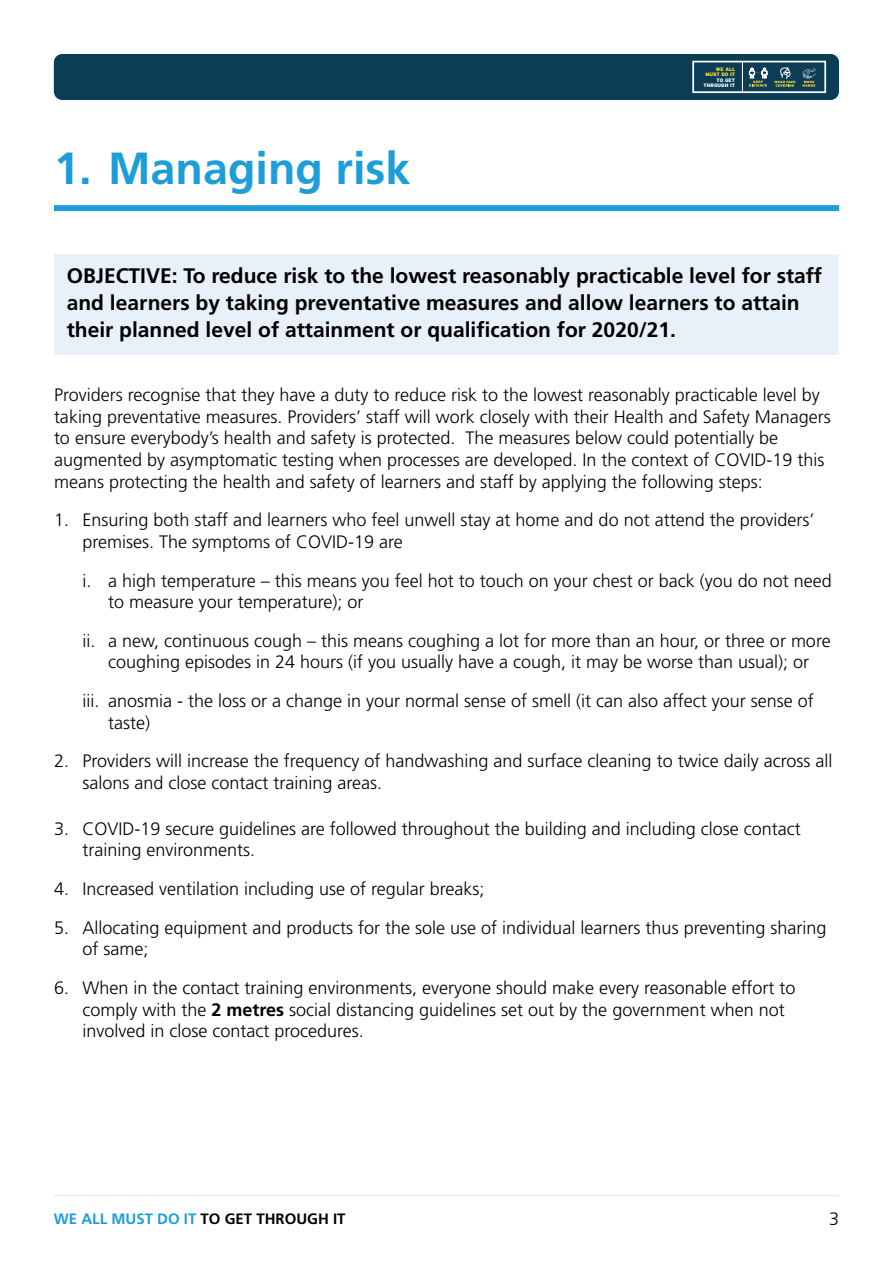
<style>
.page{position:relative;width:893px;height:1263px;background:#fff}
.page>*{position:absolute;margin:0;border:0;box-sizing:border-box;transform-origin:0 0}
.H2_Section_start{font:700 45px "Frutiger";color:#1d9ed9}
.P_Leadin_Shaded_box{font:700 21px/27px "Frutiger";color:#000}
.P_Master_bodytext{font:300 18px/21.6px "Frutiger";color:#000}
.t1{font:700 15px "Frutiger";color:#000}
.t2{font:900 4.95px/5.1px "Interstate";color:#fff;text-align:right}
.t3{font:900 4.95px/5.1px "Interstate";color:#fcdc3f;text-align:right}
.s1{font-weight:700}
.s2{color:#1d9ed9}
</style>
<div class="page">
<div style="left:54px;top:54px;width:785px;height:46px;background:#0b3d56;border-radius:9px"></div>
<div style="left:692px;top:61px;width:134px;height:32px;border:2px solid #fff"></div>
<hr style="left:742px;top:62px;width:1px;height:30px;background:#fff">
<svg style="left:749px;top:68px;width:18px;height:19px"></svg>
<svg style="left:803px;top:68px;width:13px;height:19px"></svg>
<svg style="left:774px;top:68px;width:21px;height:19px"></svg>
<hr style="left:54px;top:1195px;width:785px;height:1px;background:#e6e7e8">
<div style="left:54px;top:205px;width:785px;height:6px;background:#1d9ed9"></div>
<div style="left:54px;top:254px;width:785px;height:101px;background:#e8f0f9"></div>
<h2 class="H2_Section_start" style="left:54px;top:142px;width:358px">1. Managing risk</h2>
<p class="t3" style="left:705px;top:67px;width:31px">WE ALL<br>MUST DO IT</p>
<p class="t2" style="left:703px;top:77px;width:33px">TO GET<br>THROUGH IT</p>
<p class="P_Leadin_Shaded_box" style="left:67px;top:262px;width:757px">OBJECTIVE: To reduce risk to the lowest reasonably practicable level for staff and learners by taking preventative measures and allow learners to attain their planned level of attainment or qualification for 2020/21.</p>
<p class="P_Master_bodytext" style="left:54px;top:384px;width:778px">Providers recognise that they have a duty to reduce risk to the lowest reasonably practicable level by taking preventative measures. Providers’ staff will work closely with their Health and Safety Managers to ensure everybody’s health and safety is protected. The measures below could potentially be augmented by asymptomatic testing when processes are developed. In the context of COVID-19 this means protecting the health and safety of learners and staff by applying the following steps:</p>
<p class="P_Master_bodytext" style="left:82px;top:509px;width:733px;text-indent:-28px">1. Ensuring both staff and learners who feel unwell stay at home and do not attend the providers’ premises. The symptoms of COVID-19 are</p>
<p class="P_Master_bodytext" style="left:108px;top:569px;width:725px;text-indent:-26px">i. a high temperature – this means you feel hot to touch on your chest or back (you do not need to measure your temperature); or</p>
<p class="P_Master_bodytext" style="left:82px;top:630px;width:750px;text-align:center">ii. a new, continuous cough – this means coughing a lot for more than an hour, or three or more coughing episodes in 24 hours (if you usually have a cough, it may be worse than usual); or</p>
<p class="P_Master_bodytext" style="left:108px;top:690px;width:707px;text-indent:-26px">iii. anosmia - the loss or a change in your normal sense of smell (it can also affect your sense of taste)</p>
<p class="P_Master_bodytext" style="left:82px;top:750px;width:751px;text-indent:-28px">2. Providers will increase the frequency of handwashing and surface cleaning to twice daily across all salons and close contact training areas.</p>
<p class="P_Master_bodytext" style="left:82px;top:818px;width:720px;text-indent:-28px">3. COVID-19 secure guidelines are followed throughout the building and including close contact training environments.</p>
<p class="P_Master_bodytext" style="left:54px;top:878px;width:432px">4. Increased ventilation including use of regular breaks;</p>
<p class="P_Master_bodytext" style="left:82px;top:917px;width:745px;text-indent:-28px">5. Allocating equipment and products for the sole use of individual learners thus preventing sharing of same;</p>
<p class="P_Master_bodytext" style="left:82px;top:977px;width:715px;text-indent:-28px">6. When in the contact training environments, everyone should make every reasonable effort to comply with the <span class="s1">2 metres</span> social distancing guidelines set out by the government when not involved in close contact procedures.</p>
<p class="t1" style="left:54px;top:1210px;width:293px"><span class="s2">WE ALL MUST DO IT</span> TO GET THROUGH IT</p>
<p class="P_Master_bodytext" style="left:829px;top:1208px;width:12px">3</p>
</div>
